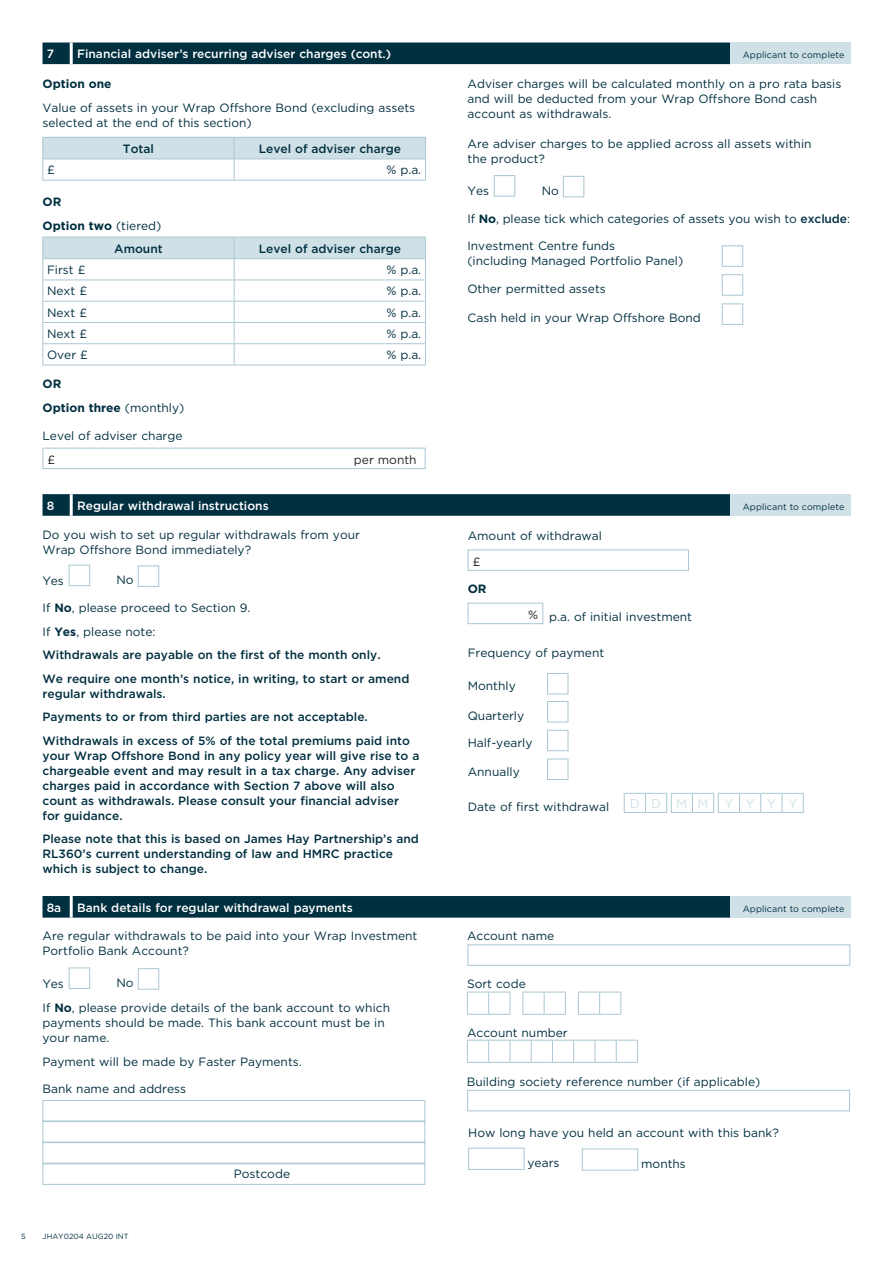
<style>
.page{position:relative;width:893px;height:1263px;background:#fff}
.page>*{position:absolute;margin:0;border:0;box-sizing:border-box;transform-origin:0 0}
.t1{font:12.75px "Gotham";letter-spacing:.95em;color:#d0e0e7}
.t2{font:12px/15px "Gotham";color:#002f40}
.t3{font:500 12px/15px "Gotham";color:#002f40}
.t4{font:500 12px "Gotham";color:#fff}
.t5{font:700 12px/23.5px "Gotham";color:#002f40}
.t6{font:12px "Gotham";color:#231f20}
.t7{font:9px "Gotham";letter-spacing:.01em;color:#002f40}
.t8{font:7.5px "Gotham";color:#002f40}
.s1{font-weight:400}
.s2{font-weight:700}
.s3{font-weight:500}
</style>
<div class="page">
<div style="left:43px;top:43px;width:687px;height:21px;background:#002f40"></div>
<div style="left:730px;top:43px;width:120px;height:21px;background:#d0e0e7"></div>
<hr style="left:70px;top:43px;width:3px;height:21px;background:#fff">
<svg style="left:42px;top:137px;width:384px;height:43px"></svg>
<hr style="left:42px;top:180px;width:192px;height:1px;background:#aac7d2">
<hr style="left:234px;top:180px;width:192px;height:1px;background:#aac7d2">
<svg style="left:42px;top:237px;width:384px;height:128px"></svg>
<hr style="left:42px;top:365px;width:192px;height:1px;background:#aac7d2">
<hr style="left:234px;top:365px;width:192px;height:1px;background:#aac7d2">
<div style="left:43px;top:448px;width:383px;height:21px;border:1px solid #aac7d2"></div>
<div style="left:494px;top:175px;width:21px;height:21px;background:#fff;border:1px solid #aac7d2"></div>
<div style="left:563px;top:176px;width:21px;height:21px;background:#fff;border:1px solid #aac7d2"></div>
<div style="left:722px;top:245px;width:21px;height:22px;background:#fff;border:1px solid #aac7d2"></div>
<div style="left:722px;top:274px;width:21px;height:22px;background:#fff;border:1px solid #aac7d2"></div>
<div style="left:722px;top:303px;width:21px;height:22px;background:#fff;border:1px solid #aac7d2"></div>
<svg style="left:43px;top:494px;width:687px;height:22px;background:#043243"></svg>
<div style="left:730px;top:494px;width:120px;height:22px;background:#d0e0e7"></div>
<hr style="left:70px;top:494px;width:3px;height:22px;background:#fff">
<div style="left:69px;top:565px;width:21px;height:21px;background:#fff;border:1px solid #aac7d2"></div>
<div style="left:138px;top:565px;width:21px;height:22px;background:#fff;border:1px solid #aac7d2"></div>
<div style="left:468px;top:549px;width:221px;height:22px;border:1px solid #aac7d2"></div>
<div style="left:468px;top:603px;width:75px;height:21px;border:1px solid #aac7d2"></div>
<div style="left:547px;top:673px;width:21px;height:21px;background:#fff;border:1px solid #aac7d2"></div>
<div style="left:547px;top:759px;width:21px;height:21px;background:#fff;border:1px solid #aac7d2"></div>
<div style="left:547px;top:730px;width:21px;height:21px;background:#fff;border:1px solid #aac7d2"></div>
<div style="left:547px;top:701px;width:21px;height:21px;background:#fff;border:1px solid #aac7d2"></div>
<svg style="left:624px;top:793px;width:180px;height:20px"></svg>
<div style="left:43px;top:896px;width:687px;height:22px;background:#002f40"></div>
<div style="left:730px;top:896px;width:120px;height:22px;background:#d0e0e7"></div>
<hr style="left:70px;top:896px;width:3px;height:22px;background:#fff">
<div style="left:69px;top:967px;width:21px;height:22px;background:#fff;border:1px solid #aac7d2"></div>
<div style="left:138px;top:968px;width:21px;height:21px;background:#fff;border:1px solid #aac7d2"></div>
<div style="left:43px;top:1100px;width:382px;height:21px;background:#fff;border:1px solid #aac7d2"></div>
<div style="left:43px;top:1121px;width:382px;height:21px;background:#fff;border:1px solid #aac7d2"></div>
<div style="left:43px;top:1142px;width:382px;height:21px;background:#fff;border:1px solid #aac7d2"></div>
<div style="left:43px;top:1163px;width:382px;height:22px;background:#fff;border:1px solid #aac7d2"></div>
<svg style="left:578px;top:992px;width:43px;height:23px"></svg>
<svg style="left:522px;top:992px;width:44px;height:23px"></svg>
<svg style="left:467px;top:992px;width:44px;height:23px"></svg>
<svg style="left:467px;top:1040px;width:171px;height:23px"></svg>
<div style="left:467px;top:944px;width:383px;height:22px;background:#fff;border:1px solid #aac7d2"></div>
<div style="left:467px;top:1090px;width:383px;height:21px;background:#fff;border:1px solid #aac7d2"></div>
<div style="left:468px;top:1148px;width:56px;height:22px;background:#fff;border:1px solid #aac7d2"></div>
<div style="left:582px;top:1148px;width:56px;height:22px;background:#fff;border:1px solid #aac7d2"></div>
<p class="t4" style="left:47px;top:46px;width:9px">7</p>
<p class="t4" style="left:77px;top:46px;width:315px">Financial adviser’s recurring adviser charges (cont.)</p>
<p class="t7" style="left:743px;top:49px;width:103px">Applicant to complete</p>
<p class="t5" style="left:43px;top:72px;width:71px">Option one</p>
<p class="t2" style="left:43px;top:100px;width:374px">Value of assets in your Wrap Offshore Bond (excluding assets selected at the end of this section)</p>
<p class="t3" style="left:123px;top:141px;width:33px">Total</p>
<p class="t3" style="left:259px;top:141px;width:144px">Level of adviser charge</p>
<p class="t2" style="left:47px;top:162px;width:9px">£</p>
<p class="t2" style="left:386px;top:162px;width:36px">% p.a.</p>
<p class="t5" style="left:42px;top:190px;width:20px">OR</p>
<p class="t5" style="left:42px;top:214px;width:121px">Option two <span class="s1">(tiered)</span></p>
<p class="t3" style="left:114px;top:241px;width:50px">Amount</p>
<p class="t3" style="left:259px;top:241px;width:144px">Level of adviser charge</p>
<p class="t2" style="left:47px;top:262px;width:40px">First £</p>
<p class="t2" style="left:386px;top:262px;width:36px">% p.a.</p>
<p class="t2" style="left:47px;top:283px;width:42px">Next £</p>
<p class="t2" style="left:386px;top:283px;width:36px">% p.a.</p>
<p class="t2" style="left:47px;top:305px;width:42px">Next £</p>
<p class="t2" style="left:386px;top:305px;width:36px">% p.a.</p>
<p class="t2" style="left:47px;top:326px;width:42px">Next £</p>
<p class="t2" style="left:386px;top:326px;width:36px">% p.a.</p>
<p class="t2" style="left:47px;top:347px;width:42px">Over £</p>
<p class="t2" style="left:386px;top:347px;width:36px">% p.a.</p>
<p class="t5" style="left:43px;top:372px;width:143px">OR<br>Option three <span class="s1">(monthly)</span></p>
<p class="t2" style="left:43px;top:428px;width:142px">Level of adviser charge</p>
<p class="t6" style="left:47px;top:452px;width:9px">£</p>
<p class="t6" style="left:354px;top:452px;width:64px">per month</p>
<p class="t2" style="left:468px;top:76px;width:375px">Adviser charges will be calculated monthly on a pro rata basis and will be deducted from your Wrap Offshore Bond cash account as withdrawals.</p>
<p class="t2" style="left:468px;top:136px;width:345px">Are adviser charges to be applied across all assets within the product?</p>
<p class="t2" style="left:468px;top:183px;width:23px">Yes</p>
<p class="t2" style="left:542px;top:183px;width:19px">No</p>
<p class="t2" style="left:467px;top:211px;width:384px">If <span class="s2">No</span>, please tick which categories of assets you wish to <span class="s3">exclude</span>:</p>
<p class="t2" style="left:467px;top:238px;width:217px">Investment Centre funds<br>(including Managed Portfolio Panel)</p>
<p class="t2" style="left:467px;top:281px;width:140px">Other permitted assets</p>
<p class="t2" style="left:468px;top:310px;width:235px">Cash held in your Wrap Offshore Bond</p>
<p class="t4" style="left:47px;top:498px;width:9px">8</p>
<p class="t4" style="left:77px;top:498px;width:193px">Regular withdrawal instructions</p>
<p class="t7" style="left:743px;top:501px;width:103px">Applicant to complete</p>
<p class="t2" style="left:43px;top:527px;width:319px">Do you wish to set up regular withdrawals from your<br>Wrap Offshore Bond immediately?</p>
<p class="t2" style="left:43px;top:573px;width:23px">Yes</p>
<p class="t2" style="left:117px;top:572px;width:19px">No</p>
<p class="t3" style="left:43px;top:596px;width:368px;line-height:23.5px"><span class="s1">If</span> <span class="s2">No</span><span class="s1">, please proceed to Section 9.<br>If</span> <span class="s2">Yes</span><span class="s1">, please note:<br></span>Withdrawals are payable on the first of the month only.<br>We require one month’s notice, in writing, to start or amend</p>
<p class="t3" style="left:43px;top:682px;width:369px;line-height:23.5px">regular withdrawals.<br>Payments to or from third parties are not acceptable.<br>Withdrawals in excess of 5% of the total premiums paid into</p>
<p class="t3" style="left:43px;top:748px;width:378px">your Wrap Offshore Bond in any policy year will give rise to a chargeable event and may result in a tax charge. Any adviser charges paid in accordance with Section 7 above will also count as withdrawals. Please consult your financial adviser<br>for guidance.</p>
<p class="t3" style="left:43px;top:831px;width:378px">Please note that this is based on James Hay Partnership’s and<br>RL360’s current understanding of law and HMRC practice which is subject to change.</p>
<p class="t2" style="left:468px;top:528px;width:136px">Amount of withdrawal</p>
<p class="t6" style="left:473px;top:554px;width:9px">£</p>
<p class="t5" style="left:468px;top:577px;width:20px">OR</p>
<p class="t6" style="left:528px;top:607px;width:12px">%</p>
<p class="t2" style="left:549px;top:609px;width:144px">p.a. of initial investment</p>
<p class="t2" style="left:468px;top:645px;width:138px">Frequency of payment</p>
<p class="t2" style="left:468px;top:678px;width:50px">Monthly</p>
<p class="t2" style="left:468px;top:707px;width:58px">Quarterly</p>
<p class="t2" style="left:468px;top:735px;width:66px">Half-yearly</p>
<p class="t2" style="left:468px;top:763px;width:54px">Annually</p>
<p class="t2" style="left:468px;top:799px;width:143px">Date of first withdrawal</p>
<p class="t1" style="left:630px;top:795px;width:169px">DD MM YYYY</p>
<p class="t4" style="left:47px;top:899px;width:16px">8a</p>
<p class="t4" style="left:77px;top:899px;width:277px">Bank details for regular withdrawal payments</p>
<p class="t7" style="left:743px;top:903px;width:103px">Applicant to complete</p>
<p class="t2" style="left:43px;top:928px;width:376px">Are regular withdrawals to be paid into your Wrap Investment<br>Portfolio Bank Account?</p>
<p class="t2" style="left:43px;top:976px;width:23px">Yes</p>
<p class="t2" style="left:467px;top:928px;width:89px">Account name</p>
<p class="t2" style="left:43px;top:970px;width:349px;line-height:25px;text-indent:74px">No<br>If <span class="s2">No</span>, please provide details of the bank account to which</p>
<p class="t2" style="left:43px;top:1015px;width:344px">payments should be made. This bank account must be in your name.</p>
<p class="t2" style="left:43px;top:1053px;width:261px">Payment will be made by Faster Payments.</p>
<p class="t2" style="left:43px;top:1081px;width:145px">Bank name and address</p>
<p class="t2" style="left:467px;top:976px;width:60px">Sort code</p>
<p class="t2" style="left:467px;top:1025px;width:102px">Account number</p>
<p class="t2" style="left:467px;top:1074px;width:295px">Building society reference number (if applicable)</p>
<p class="t8" style="left:21px;top:1232px;width:6px">5</p>
<p class="t8" style="left:43px;top:1232px;width:88px">JHAY0204 AUG20 INT</p>
<p class="t2" style="left:234px;top:1166px;width:58px">Postcode</p>
<p class="t2" style="left:468px;top:1125px;width:312px">How long have you held an account with this bank?</p>
<p class="t2" style="left:527px;top:1155px;width:33px">years</p>
<p class="t2" style="left:641px;top:1156px;width:46px">months</p>
</div>
